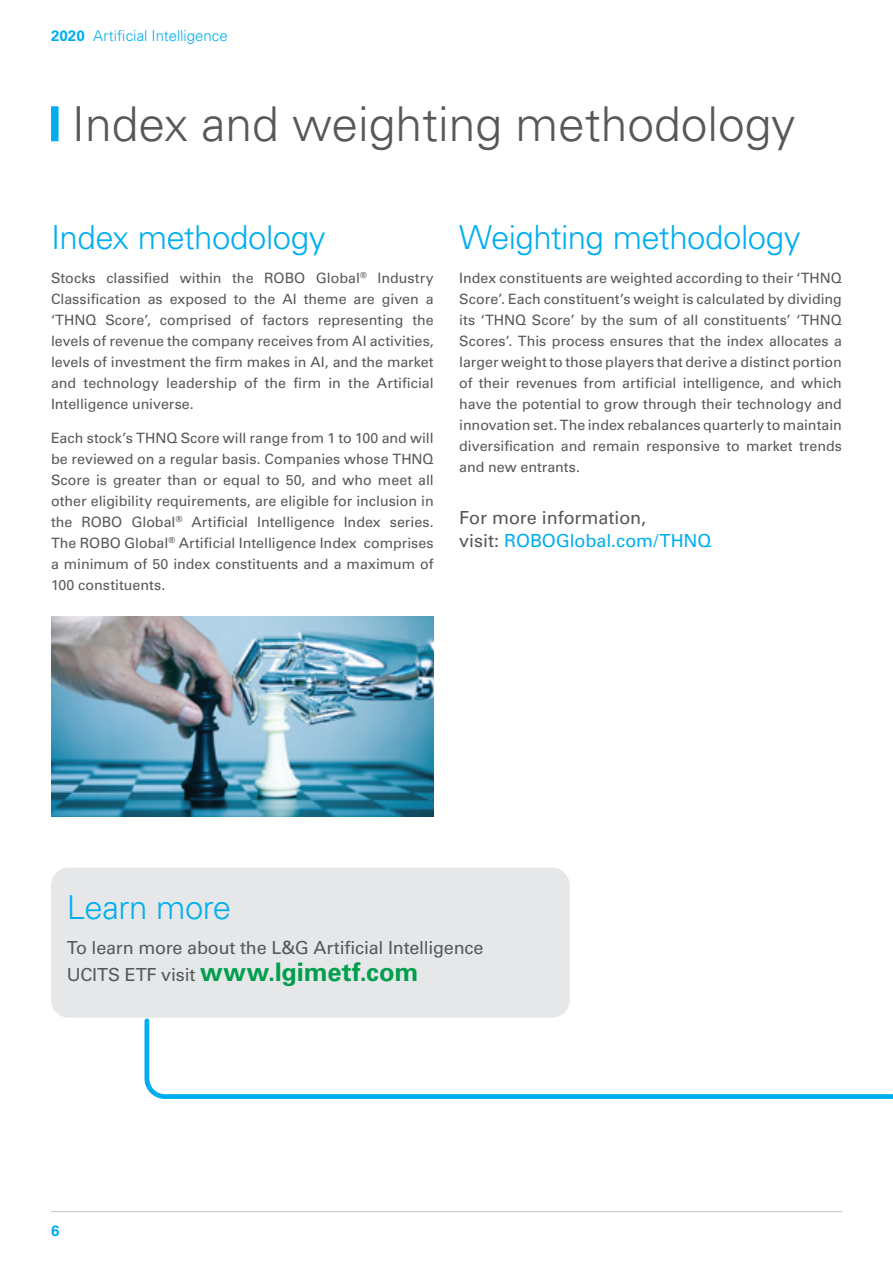
<style>
.page{position:relative;width:893px;height:1263px;background:#fff}
.page>*{position:absolute;margin:0;border:0;box-sizing:border-box;transform-origin:0 0}
.t1{font:300 48px "Univers LT Std";color:#57585a}
.Intro{font:300 33px "Univers LT Std";letter-spacing:-.015em;color:#00aeef}
.Intro-2{font:700 25.5px "Univers LT Std";letter-spacing:-.005em;color:#009e4d}
.Intro-3{font:18px/22.5px "Univers LT Std";letter-spacing:-.01em;color:#57585a}
._00a_Header_Verso{font:300 15px "Univers LT Std";color:#00aeef}
._00a_Folio_Verso{font:700 15px "Univers LT Std";color:#00aeef}
.body{font:14.25px/21px "Univers LT Std";color:#57585a;text-align:justify}
.s1{font-weight:700}
.s2{color:#00aeef}
.s3{font-weight:400;font-size:18px;color:#57585a}
</style>
<div class="page">
<hr style="left:51px;top:1211px;width:791px;height:1px;background:#c7c8ca">
<div style="left:51px;top:106px;width:8px;height:35px;background:#00aeef"></div>
<div style="left:51px;top:867px;width:519px;height:151px;background:#e6e7e9;border-radius:18px"></div>
<svg style="left:144px;top:1016px;width:749px;height:83px"></svg>
<img style="left:51px;top:617px;width:383px;height:199px">
<p class="_00a_Header_Verso" style="left:51px;top:26px;width:178px"><span class="s1">2020</span> Artificial Intelligence</p>
<p class="t1" style="left:72px;top:95px;width:725px">Index and weighting methodology</p>
<p class="Intro" style="left:51px;top:218px;width:276px">Index methodology</p>
<p class="body" style="left:51px;top:268px;width:384px">Stocks classified within the ROBO Global<sup>®</sup> Industry Classification as exposed to the AI theme are given a ‘THNQ Score’, comprised of factors representing the levels of revenue the company receives from AI activities, levels of investment the firm makes in AI, and the market and technology leadership of the firm in the Artificial Intelligence universe.</p>
<p class="body" style="left:51px;top:427px;width:384px">Each stock’s THNQ Score will range from 1 to 100 and will be reviewed on a regular basis. Companies whose THNQ Score is greater than or equal to 50, and who meet all other eligibility requirements, are eligible for inclusion in the ROBO Global<sup>®</sup> Artificial Intelligence Index series.<br>The ROBO Global<sup>®</sup> Artificial Intelligence Index comprises a minimum of 50 index constituents and a maximum of 100 constituents.</p>
<p class="Intro" style="left:459px;top:218px;width:343px">Weighting methodology</p>
<p class="body" style="left:459px;top:268px;width:384px">Index constituents are weighted according to their ‘THNQ Score’. Each constituent’s weight is calculated by dividing its ‘THNQ Score’ by the sum of all constituents’ ‘THNQ Scores’. This process ensures that the index allocates a larger weight to those players that derive a distinct portion of their revenues from artificial intelligence, and which have the potential to grow through their technology and innovation set. The index rebalances quarterly to maintain diversification and remain responsive to market trends and new entrants.</p>
<p class="Intro-3" style="left:459px;top:507px;width:254px">For more information,<br>visit: <span class="s2">ROBOGlobal.com/THNQ</span></p>
<p class="Intro" style="left:67px;top:887px;width:166px">Learn more</p>
<p class="Intro-3" style="left:67px;top:937px;width:418px">To learn more about the L&amp;G Artificial Intelligence</p>
<p class="Intro-2" style="left:67px;top:957px;width:353px"><span class="s3">UCITS ETF visit</span> www.lgimetf.com</p>
<p class="_00a_Folio_Verso" style="left:51px;top:1221px;width:10px">6</p>
</div>
